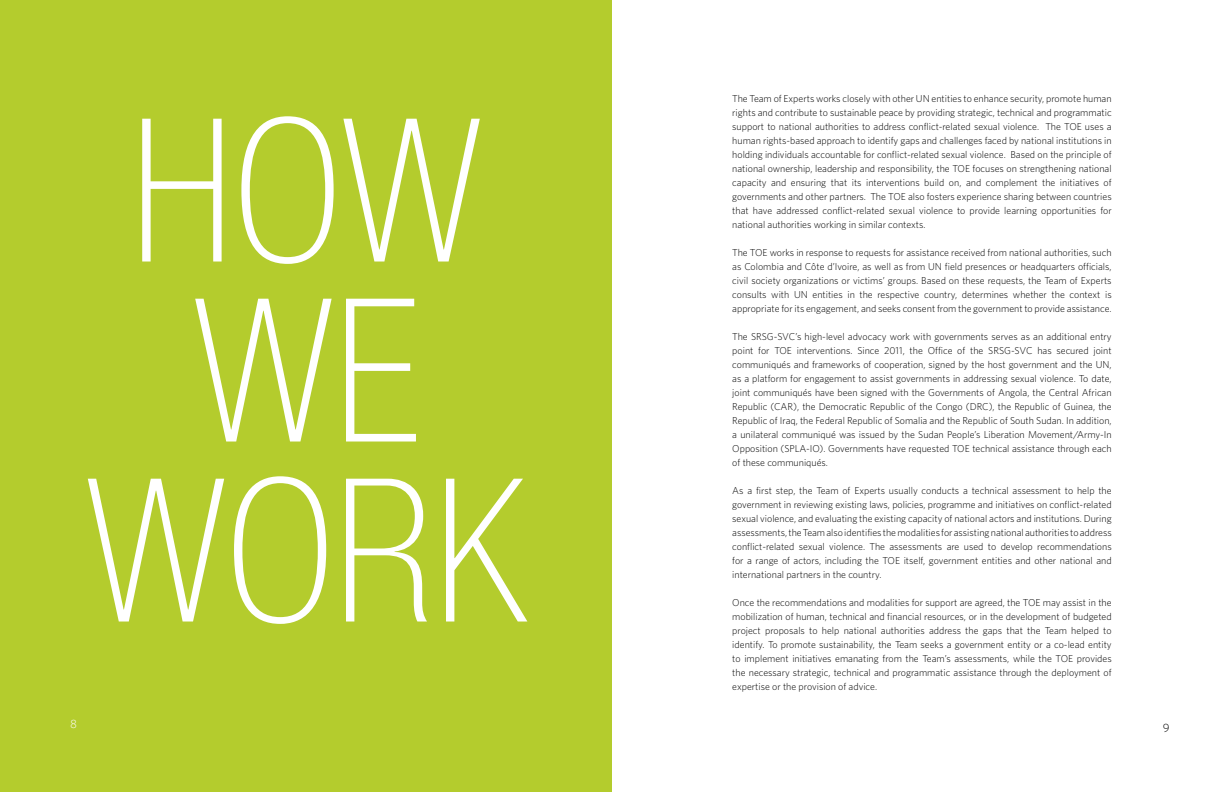
<style>
.page{position:relative;width:1224px;height:792px;background:#fff}
.page>*{position:absolute;margin:0;border:0;box-sizing:border-box;transform-origin:0 0}
.t1{font:100 condensed 200px/180px "Helvetica Neue LT Std";color:#fff;text-align:center}
.t2{font:300 12px "Whitney";color:#000}
.t3{font:300 12px "Whitney";color:#fff}
.t4{font:300 10px/14px "Whitney";color:#000;text-align:justify}
</style>
<div class="page">
<div style="left:0;top:0;width:612px;height:792px;background:#b4cc2d"></div>
<h1 class="t1" style="left:86px;top:100px;width:442px">HOW<br>WE<br>WORK</h1>
<p class="t3" style="left:70px;top:717px;width:8px">8</p>
<p class="t4" style="left:732px;top:92px;width:381px">The Team of Experts works closely with other UN entities to enhance security, promote human rights and contribute to sustainable peace by providing strategic, technical and programmatic support to national authorities to address conflict-related sexual violence. The TOE uses a human rights-based approach to identify gaps and challenges faced by national institutions in holding individuals accountable for conflict-related sexual violence. Based on the principle of national ownership, leadership and responsibility, the TOE focuses on strengthening national capacity and ensuring that its interventions build on, and complement the initiatives of governments and other partners. The TOE also fosters experience sharing between countries that have addressed conflict-related sexual violence to provide learning opportunities for national authorities working in similar contexts.</p>
<p class="t4" style="left:732px;top:246px;width:381px">The TOE works in response to requests for assistance received from national authorities, such as Colombia and Côte d’Ivoire, as well as from UN field presences or headquarters officials, civil society organizations or victims’ groups. Based on these requests, the Team of Experts consults with UN entities in the respective country, determines whether the context is appropriate for its engagement, and seeks consent from the government to provide assistance.</p>
<p class="t4" style="left:732px;top:330px;width:381px">The SRSG-SVC’s high-level advocacy work with governments serves as an additional entry point for TOE interventions. Since 2011, the Office of the SRSG-SVC has secured joint communiqués and frameworks of cooperation, signed by the host government and the UN, as a platform for engagement to assist governments in addressing sexual violence. To date, joint communiqués have been signed with the Governments of Angola, the Central African Republic (CAR), the Democratic Republic of the Congo (DRC), the Republic of Guinea, the Republic of Iraq, the Federal Republic of Somalia and the Republic of South Sudan. In addition, a unilateral communiqué was issued by the Sudan People’s Liberation Movement/Army-In Opposition (SPLA-IO). Governments have requested TOE technical assistance through each of these communiqués.</p>
<p class="t4" style="left:732px;top:484px;width:381px">As a first step, the Team of Experts usually conducts a technical assessment to help the government in reviewing existing laws, policies, programme and initiatives on conflict-related sexual violence, and evaluating the existing capacity of national actors and institutions. During assessments, the Team also identifies the modalities for assisting national authorities to address conflict-related sexual violence. The assessments are used to develop recommendations for a range of actors, including the TOE itself, government entities and other national and international partners in the country.</p>
<p class="t4" style="left:732px;top:596px;width:381px">Once the recommendations and modalities for support are agreed, the TOE may assist in the mobilization of human, technical and financial resources, or in the development of budgeted project proposals to help national authorities address the gaps that the Team helped to identify. To promote sustainability, the Team seeks a government entity or a co-lead entity to implement initiatives emanating from the Team’s assessments, while the TOE provides the necessary strategic, technical and programmatic assistance through the deployment of expertise or the provision of advice.</p>
<p class="t2" style="left:1163px;top:721px;width:8px">9</p>
</div>
